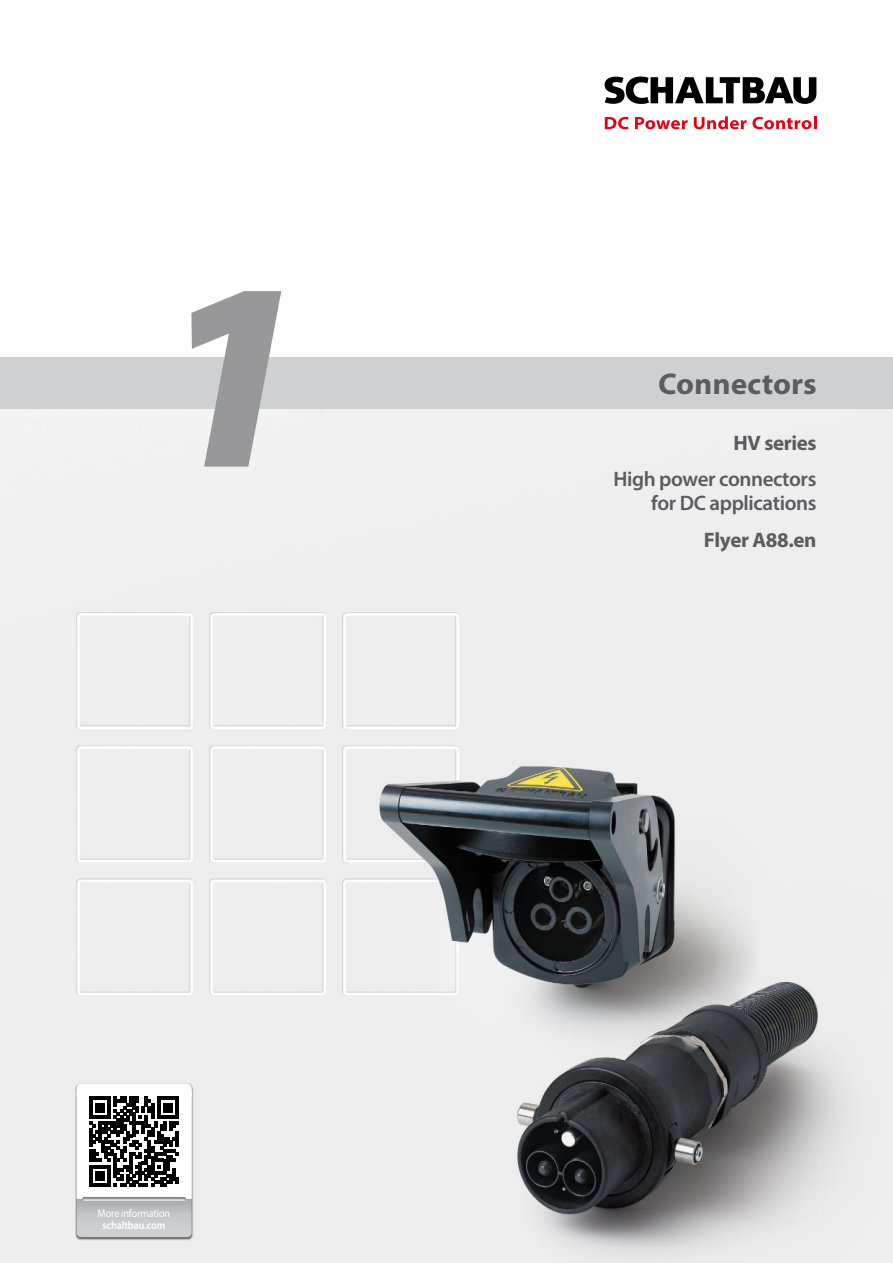
<style>
.page{position:relative;width:893px;height:1263px;background:#fff}
.page>*{position:absolute;margin:0;border:0;box-sizing:border-box;transform-origin:0 0}
.t1{font:italic 900 270px "Myriad Pro";color:#98989b}
.t2{font:700 30px "Myriad Pro";color:#5c5b60}
.t3{font:600 21px/24px "Myriad Pro";letter-spacing:-.02em;color:#5c5b60;text-align:right}
.t4{font:700 21px "Myriad Pro";letter-spacing:-.02em;color:#5c5b60}
.t5{font:11.25px "Myriad Pro";letter-spacing:-.01em;color:#fff;scale:.9 1}
.t6{font:600 11.25px "Myriad Pro";letter-spacing:-.01em;color:#fff;scale:.9 1}
</style>
<div class="page">
<img style="left:0;top:408px;width:893px;height:855px">
<div style="left:0;top:357px;width:893px;height:51px;background:#ced0d2"></div>
<svg style="left:605px;top:117px;width:24px;height:12px"></svg>
<svg style="left:635px;top:117px;width:53px;height:12px"></svg>
<svg style="left:694px;top:116px;width:122px;height:13px"></svg>
<svg style="left:605px;top:77px;width:211px;height:27px"></svg>
<div style="left:75px;top:1083px;width:119px;height:157px;background:#000;opacity:.65"></div>
<div style="left:77px;top:1084px;width:115px;height:15px;background:#fff;border-radius:5px"></div>
<svg style="left:77px;top:1091px;width:115px;height:146px"></svg>
<h1 class="t1" style="left:154px;top:215px;width:153px">1</h1>
<p class="t5" style="left:98px;top:1208px;width:82px">More information</p>
<p class="t6" style="left:103px;top:1220px;width:71px">schaltbau.com</p>
<h2 class="t2" style="left:658px;top:373px;width:160px">Connectors</h2>
<p class="t4" style="left:734px;top:435px;width:84px">HV series</p>
<p class="t3" style="left:613px;top:469px;width:205px">High power connectors for DC applications</p>
<p class="t4" style="left:704px;top:532px;width:114px">Flyer A88.en</p>
</div>
